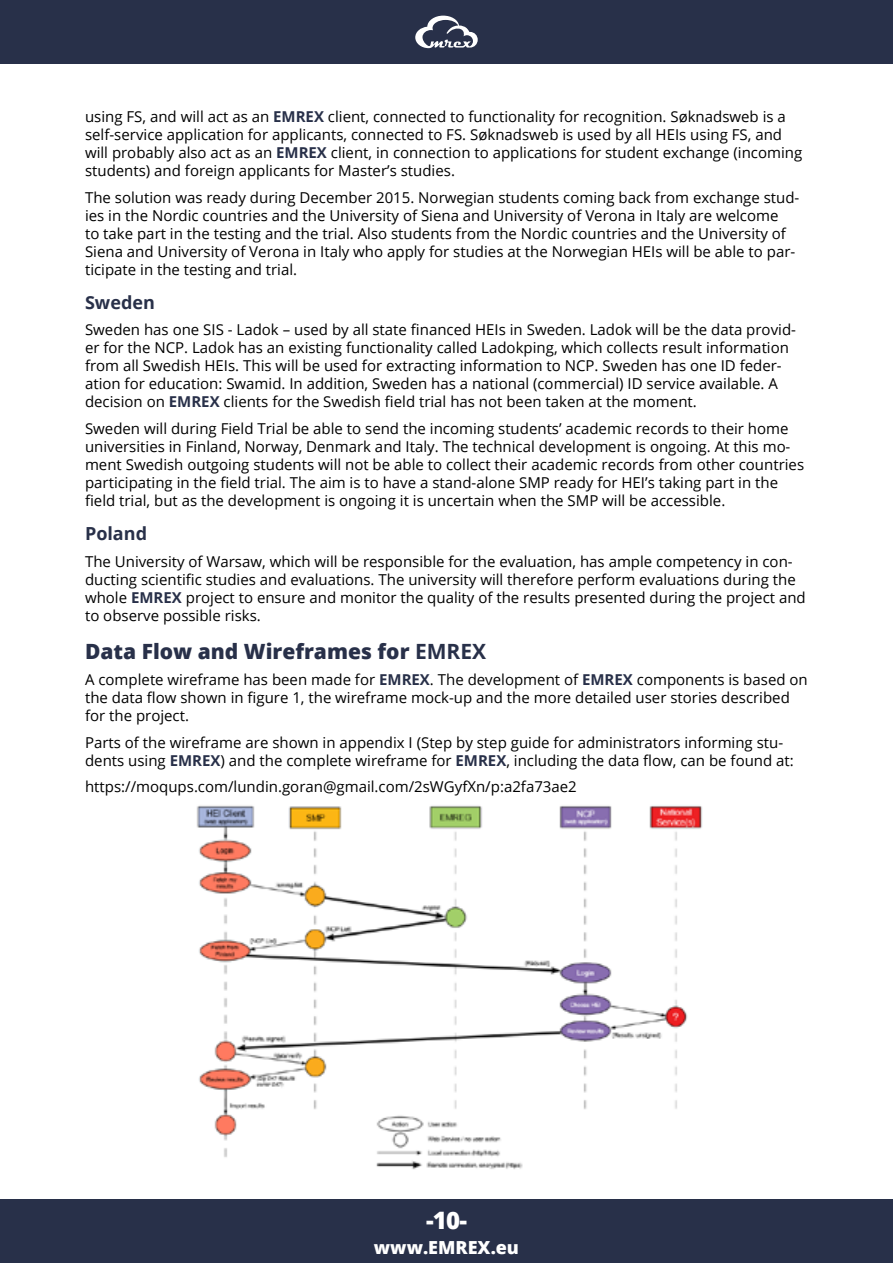
<style>
.page{position:relative;width:893px;height:1263px;background:#fff}
.page>*{position:absolute;margin:0;border:0;box-sizing:border-box;transform-origin:0 0}
.t1{font:800 24px "Open Sans";color:#fff}
.t2{font:800 21px "Open Sans";color:#283049}
.t3{font:800 18px "Open Sans";color:#fff}
.t4{font:700 18px "Open Sans";color:#283049}
.t5{font:15px/18px "Open Sans";color:#000}
.s1{font-weight:700;color:#283049}
.s2{font-weight:700}
</style>
<div class="page">
<div style="left:0;top:1199px;width:893px;height:64px;background:#283049"></div>
<div style="left:0;top:0;width:893px;height:64px;background:#283049"></div>
<svg style="left:415px;top:16px;width:63px;height:32px"></svg>
<img style="left:196px;top:805px;width:507px;height:365px">
<p class="t5" style="left:85px;top:107px;width:719px">using FS, and will act as an <span class="s1">EMREX</span> client, connected to functionality for recognition. Søknadsweb is a self-service application for applicants, connected to FS. Søknadsweb is used by all HEIs using FS, and will probably also act as an <span class="s1">EMREX</span> client, in connection to applications for student exchange (incoming students) and foreign applicants for Master’s studies.</p>
<p class="t5" style="left:85px;top:188px;width:716px">The solution was ready during December 2015. Norwegian students coming back from exchange stud&shy;ies in the Nordic countries and the University of Siena and University of Verona in Italy are welcome<br>to take part in the testing and the trial. Also students from the Nordic countries and the University of Siena and University of Verona in Italy who apply for studies at the Norwegian HEIs will be able to par&shy;ticipate in the testing and trial.</p>
<p class="t4" style="left:85px;top:290px;width:71px">Sweden</p>
<p class="t5" style="left:85px;top:321px;width:712px">Sweden has one SIS - Ladok – used by all state financed HEIs in Sweden. Ladok will be the data provid&shy;er for the NCP. Ladok has an existing functionality called Ladokping, which collects result information from all Swedish HEIs. This will be used for extracting information to NCP. Sweden has one ID feder&shy;ation for education: Swamid. In addition, Sweden has a national (commercial) ID service available. A decision on <span class="s1">EMREX</span> clients for the Swedish field trial has not been taken at the moment.</p>
<p class="t5" style="left:85px;top:419px;width:721px">Sweden will during Field Trial be able to send the incoming students’ academic records to their home universities in Finland, Norway, Denmark and Italy. The technical development is ongoing. At this mo&shy;ment Swedish outgoing students will not be able to collect their academic records from other countries participating in the field trial. The aim is to have a stand-alone SMP ready for HEI’s taking part in the field trial, but as the development is ongoing it is uncertain when the SMP will be accessible.</p>
<p class="t4" style="left:85px;top:521px;width:64px">Poland</p>
<p class="t5" style="left:85px;top:552px;width:722px">The University of Warsaw, which will be responsible for the evaluation, has ample competency in con&shy;ducting scientific studies and evaluations. The university will therefore perform evaluations during the whole <span class="s1">EMREX</span> project to ensure and monitor the quality of the results presented during the project and to observe possible risks.</p>
<h2 class="t2" style="left:85px;top:635px;width:403px">Data Flow and Wireframes for <span class="s2">EMREX</span></h2>
<p class="t5" style="left:85px;top:670px;width:724px">A complete wireframe has been made for <span class="s1">EMREX</span>. The development of <span class="s1">EMREX</span> components is based on the data flow shown in figure 1, the wireframe mock-up and the more detailed user stories described for the project.</p>
<p class="t5" style="left:85px;top:733px;width:710px">Parts of the wireframe are shown in appendix I (Step by step guide for administrators informing stu&shy;dents using <span class="s1">EMREX</span>) and the complete wireframe for <span class="s1">EMREX</span>, including the data flow, can be found at:</p>
<p class="t5" style="left:85px;top:777px;width:493px">https://moqups.com/lundin.goran@gmail.com/2sWGyfXn/p:a2fa73ae2</p>
<h1 class="t1" style="left:426px;top:1202px;width:42px">-10-</h1>
<p class="t3" style="left:374px;top:1233px;width:147px">www.EMREX.eu</p>
</div>
